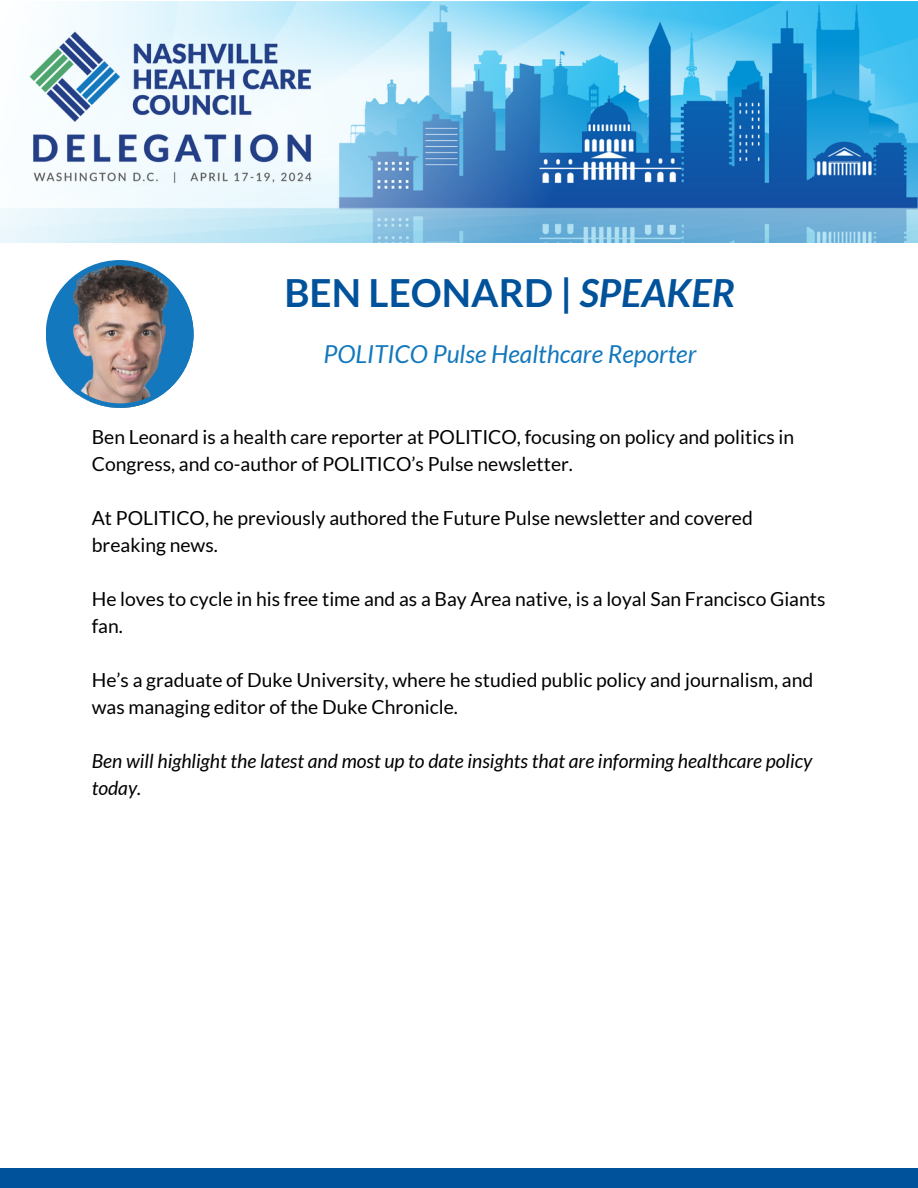
<style>
.page{position:relative;width:918px;height:1188px;background:#fff}
.page>*{position:absolute;margin:0;border:0;box-sizing:border-box;transform-origin:0 0}
.t1{font:700 38.85px "Lato";color:#00529b}
.t2{font:italic 24.75px "Lato";color:#1378bd}
.t3{font:19.35px/27px "Lato";color:#000}
.t4{font:italic 19.35px/27px "Lato";color:#000}
.s1{font-style:italic}
</style>
<div class="page">
<img style="left:0;top:1px;width:918px;height:242px">
<div style="left:0;top:1168px;width:918px;height:20px;background:#00529b"></div>
<svg style="left:47px;top:261px;width:147px;height:147px"></svg>
<h1 class="t1" style="left:284px;top:268px;width:452px">BEN LEONARD | <span class="s1">SPEAKER</span></h1>
<p class="t2" style="left:323px;top:339px;width:374px">POLITICO Pulse Healthcare Reporter</p>
<p class="t3" style="left:92px;top:423px;width:704px">Ben Leonard is a health care reporter at POLITICO, focusing on policy and politics in<br>Congress, and co-author of POLITICO’s Pulse newsletter.</p>
<p class="t3" style="left:92px;top:504px;width:663px">At POLITICO, he previously authored the Future Pulse newsletter and covered breaking news.</p>
<p class="t3" style="left:92px;top:585px;width:735px">He loves to cycle in his free time and as a Bay Area native, is a loyal San Francisco Giants fan.</p>
<p class="t3" style="left:92px;top:666px;width:723px">He’s a graduate of Duke University, where he studied public policy and journalism, and was managing editor of the Duke Chronicle.</p>
<p class="t4" style="left:92px;top:747px;width:722px">Ben will highlight the latest and most up to date insights that are informing healthcare policy today.</p>
</div>
